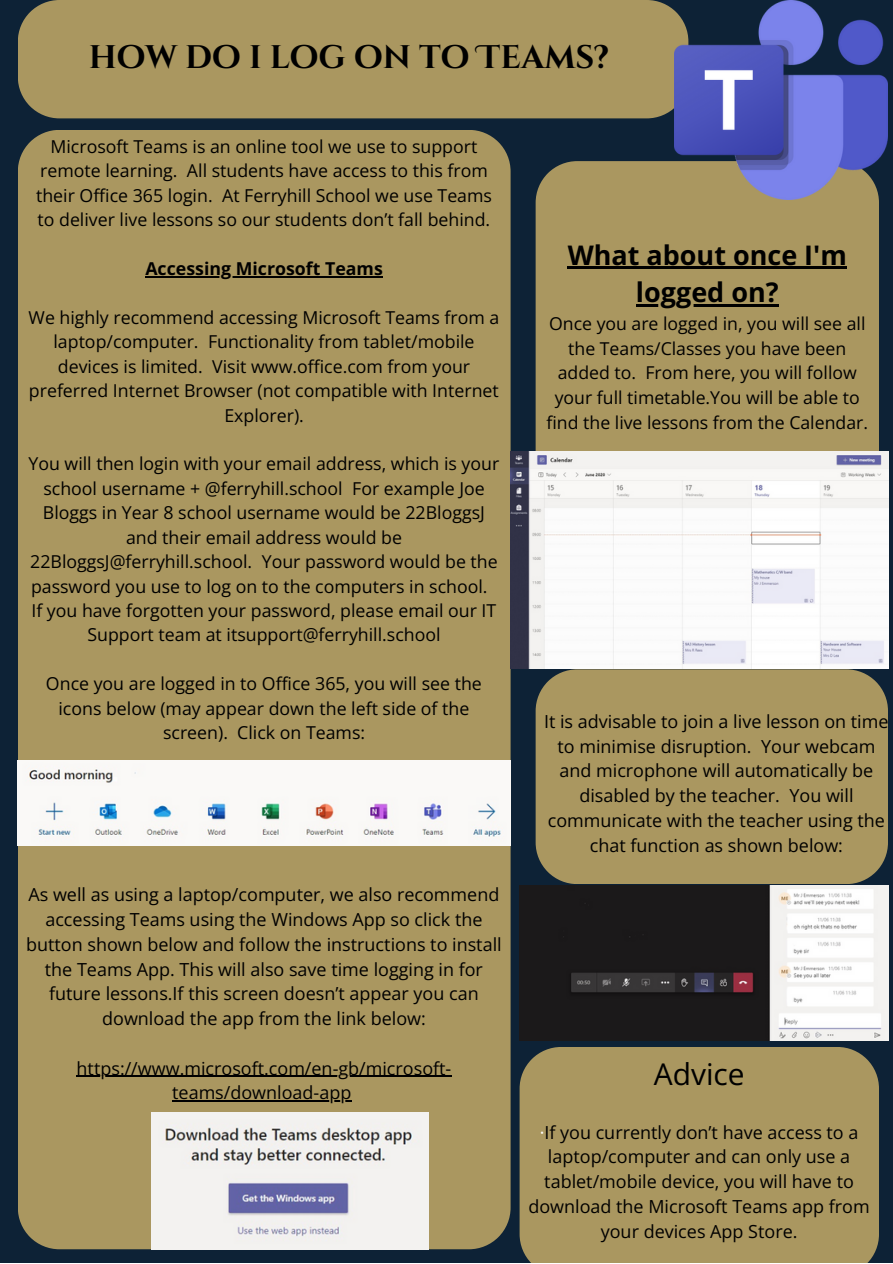
<style>
.page{position:relative;width:893px;height:1264px;background:#fff}
.page>*{position:absolute;margin:0;border:0;box-sizing:border-box;transform-origin:0 0}
.t1{font:700 32.55px "Cinzel Decorative";color:#000}
.t2{font:30px "Open Sans";color:#000}
.t3{font:700 27px/37px "Open Sans";color:#000;text-align:center}
.t4{font:18px/24.8px "Open Sans";color:#000;text-align:center}
.t5{font:17.7px/24.5px "Open Sans";color:#000;text-align:center}
.t6{font:700 17.7px "Open Sans";color:#000}
.s1{color:#fff}
</style>
<div class="page">
<div style="left:0;top:0;width:892px;height:1262px;background:#0d2236"></div>
<div style="left:18px;top:0;width:656px;height:118px;background:#aa9760"></div>
<div style="left:18px;top:130px;width:492px;height:1119px;background:#aa9760"></div>
<img style="left:18px;top:760px;width:492px;height:85px">
<img style="left:151px;top:1112px;width:277px;height:137px">
<div style="left:535px;top:161px;width:343px;height:290px;background:#aa9760"></div>
<hr style="left:567px;top:267px;width:279px;height:2px;background:#000">
<hr style="left:636px;top:304px;width:142px;height:2px;background:#000">
<img style="left:674px;top:0;width:213px;height:199px">
<img style="left:510px;top:451px;width:378px;height:217px">
<div style="left:535px;top:669px;width:352px;height:215px;background:#aa9760"></div>
<img style="left:519px;top:885px;width:369px;height:155px">
<div style="left:519px;top:1047px;width:359px;height:215px;background:#aa9760"></div>
<hr style="left:145px;top:276px;width:238px;height:1px;background:#000">
<hr style="left:77px;top:1075px;width:375px;height:1px;background:#000">
<hr style="left:172px;top:1100px;width:179px;height:1px;background:#000">
<p class="t1" style="left:89px;top:36px;width:522px">HOW DO I LOG ON TO TEAMS?</p>
<p class="t5" style="left:36px;top:134px;width:457px">Microsoft Teams is an online tool we use to support remote learning. All students have access to this from their Office 365 login. At Ferryhill School we use Teams to deliver live lessons so our students don’t fall behind.</p>
<p class="t6" style="left:145px;top:256px;width:239px">Accessing Microsoft Teams</p>
<p class="t5" style="left:29px;top:305px;width:472px">We highly recommend accessing Microsoft Teams from a laptop/computer. Functionality from tablet/mobile devices is limited. Visit www.office.com from your preferred Internet Browser (not compatible with Internet Explorer).</p>
<p class="t5" style="left:29px;top:451px;width:472px">You will then login with your email address, which is your school username + @ferryhill.school For example Joe Bloggs in Year 8 school username would be 22BloggsJ and their email address would be 22BloggsJ@ferryhill.school. Your password would be the password you use to log on to the computers in school.<br>If you have forgotten your password, please email our IT Support team at itsupport@ferryhill.school</p>
<p class="t5" style="left:46px;top:671px;width:437px">Once you are logged in to Office 365, you will see the icons below (may appear down the left side of the screen). Click on Teams:</p>
<p class="t4" style="left:26px;top:882px;width:477px">As well as using a laptop/computer, we also recommend accessing Teams using the Windows App so click the button shown below and follow the instructions to install the Teams App. This will also save time logging in for future lessons.If this screen doesn’t appear you can download the app from the link below:</p>
<p class="t4" style="left:77px;top:1055px;width:376px">https://www.microsoft.com/en-gb/microsoft&shy;teams/download-app</p>
<p class="t3" style="left:567px;top:235px;width:280px">What about once I'm logged on?</p>
<p class="t5" style="left:546px;top:310px;width:323px">Once you are logged in, you will see all the Teams/Classes you have been added to. From here, you will follow your full timetable.You will be able to find the live lessons from the Calendar.</p>
<p class="t4" style="left:544px;top:708px;width:346px">It is advisable to join a live lesson on time to minimise disruption. Your webcam and microphone will automatically be disabled by the teacher. You will communicate with the teacher using the chat function as shown below:</p>
<p class="t2" style="left:653px;top:1052px;width:92px">Advice</p>
<p class="t4" style="left:528px;top:1119px;width:343px"><span class="s1">·</span>If you currently don’t have access to a laptop/computer and can only use a tablet/mobile device, you will have to download the Microsoft Teams app from your devices App Store.</p>
</div>
